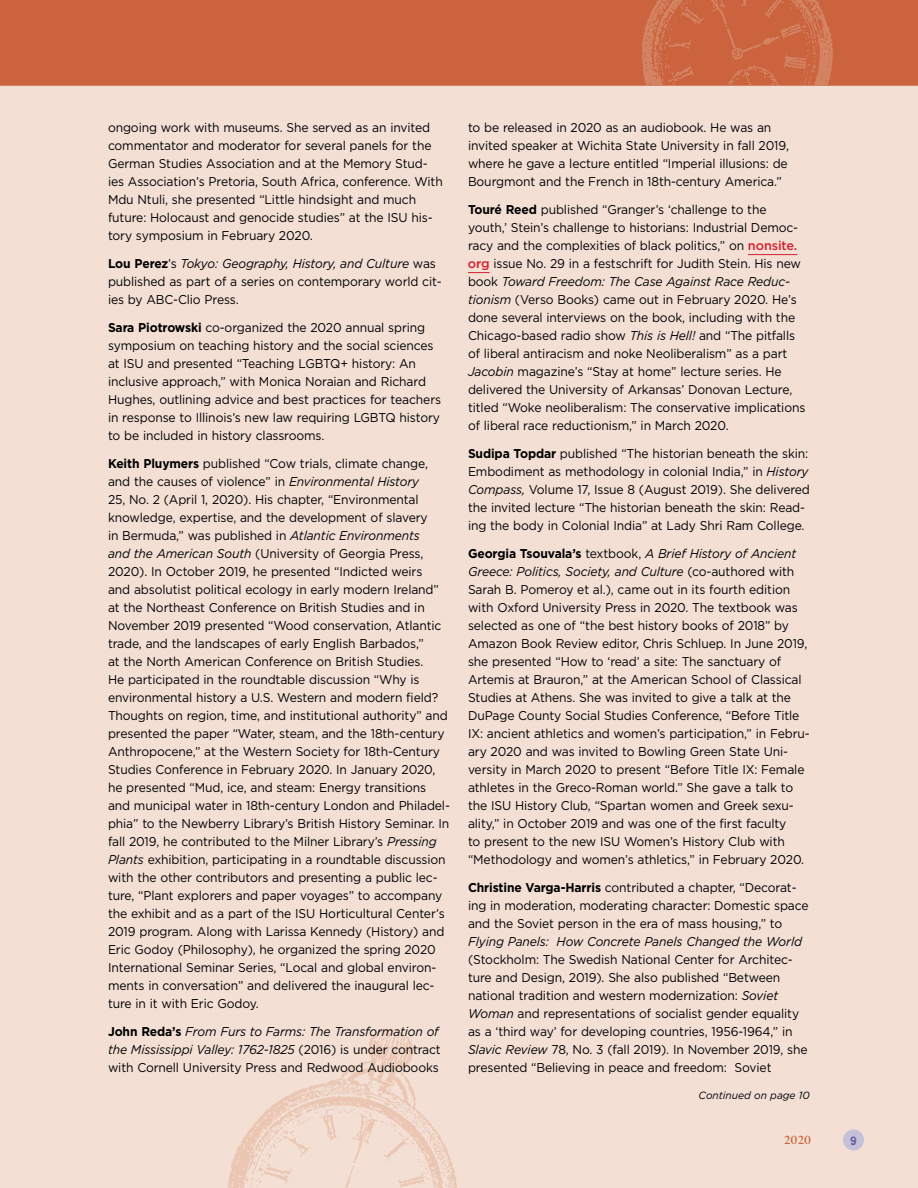
<style>
.page{position:relative;width:918px;height:1188px;background:#fff}
.page>*{position:absolute;margin:0;border:0;box-sizing:border-box;transform-origin:0 0}
.P{font:12.75px/18px "Gotham";letter-spacing:-.01em;color:#000;scale:.95 1}
.t1{font:500 12px "Haarlemmer";color:#ca633e}
.t2{font:700 12px "Gotham";color:#675f9e;scale:.85 1}
.t3{font:italic 10.5px "Gotham";letter-spacing:-.005em;color:#000}
.s1{font-weight:700}
.s2{font-style:italic}
.s3{font-weight:500;color:#d4202d}
</style>
<div class="page">
<div style="left:0;top:36px;width:918px;height:1152px;background:#f3dfd4"></div>
<div style="left:0;top:0;width:918px;height:86px;background:#ca633e"></div>
<img style="left:626px;top:0;width:223px;height:86px">
<img style="left:228px;top:1029px;width:229px;height:159px">
<div style="left:843px;top:1130px;width:21px;height:20px;background:#c6c1da;border-radius:50%"></div>
<hr style="left:748px;top:254px;width:49px;height:1px;background:#d4202d">
<svg style="left:468px;top:272px;width:22px;height:1px"></svg>
<p class="P" style="left:108px;top:118px;width:354px">ongoing work with museums. She served as an invited commentator and moderator for several panels for the German Studies Association and at the Memory Stud&shy;ies Association’s Pretoria, South Africa, conference. With Mdu Ntuli, she presented “Little hindsight and much future: Holocaust and genocide studies” at the ISU his&shy;tory symposium in February 2020.</p>
<p class="P" style="left:108px;top:254px;width:353px"><span class="s1">Lou Perez</span>’s <span class="s2">Tokyo: Geography, History, and Culture</span> was published as part of a series on contemporary world cit&shy;ies by ABC-Clio Press.</p>
<p class="P" style="left:108px;top:318px;width:352px"><span class="s1">Sara Piotrowski</span> co-organized the 2020 annual spring symposium on teaching history and the social sciences at ISU and presented “Teaching LGBTQ+ history: An inclusive approach,” with Monica Noraian and Richard Hughes, outlining advice and best practices for teachers in response to Illinois’s new law requiring LGBTQ history to be included in history classrooms.</p>
<p class="P" style="left:108px;top:454px;width:361px"><span class="s1">Keith Pluymers</span> published “Cow trials, climate change, and the causes of violence” in <span class="s2">Environmental History<br></span>25, No. 2 (April 1, 2020). His chapter, “Environmental knowledge, expertise, and the development of slavery<br>in Bermuda,” was published in <span class="s2">Atlantic Environments<br>and the American South</span> (University of Georgia Press, 2020). In October 2019, he presented “Indicted weirs<br>and absolutist political ecology in early modern Ireland” at the Northeast Conference on British Studies and in November 2019 presented “Wood conservation, Atlantic trade, and the landscapes of early English Barbados,”<br>at the North American Conference on British Studies.<br>He participated in the roundtable discussion “Why is environmental history a U.S. Western and modern field?<br>Thoughts on region, time, and institutional authority” and presented the paper “Water, steam, and the 18th-century Anthropocene,” at the Western Society for 18th-Century Studies Conference in February 2020. In January 2020, he presented “Mud, ice, and steam: Energy transitions and municipal water in 18th-century London and Philadel&shy;phia” to the Newberry Library’s British History Seminar. In fall 2019, he contributed to the Milner Library’s <span class="s2">Pressing Plants</span> exhibition, participating in a roundtable discussion with the other contributors and presenting a public lec&shy;ture, “Plant explorers and paper voyages” to accompany the exhibit and as a part of the ISU Horticultural Center’s 2019 program. Along with Larissa Kennedy (History) and Eric Godoy (Philosophy), he organized the spring 2020<br>International Seminar Series, “Local and global environ&shy;ments in conversation” and delivered the inaugural lec&shy;ture in it with Eric Godoy.</p>
<p class="P" style="left:108px;top:1022px;width:352px"><span class="s1">John Reda’s</span> <span class="s2">From Furs to Farms: The Transformation of the Mississippi Valley: 1762-1825</span> (2016) is under contract with Cornell University Press and Redwood Audiobooks</p>
<p class="P" style="left:468px;top:118px;width:339px">to be released in 2020 as an audiobook. He was an invited speaker at Wichita State University in fall 2019, where he gave a lecture entitled “Imperial illusions: de Bourgmont and the French in 18th-century America.”</p>
<p class="P" style="left:468px;top:200px;width:357px"><span class="s1">Touré Reed</span> published “Granger’s ‘challenge to the youth,’ Stein’s challenge to historians: Industrial Democ&shy;racy and the complexities of black politics,” on <span class="s3">nonsite. org</span> issue No. 29 in a festschrift for Judith Stein. His new book <span class="s2">Toward Freedom: The Case Against Race Reduc&shy;tionism</span> (Verso Books) came out in February 2020. He’s done several interviews on the book, including with the Chicago-based radio show <span class="s2">This is Hell!</span> and “The pitfalls of liberal antiracism and noke Neoliberalism” as a part <span class="s2">Jacobin</span> magazine’s “Stay at home” lecture series. He delivered the University of Arkansas’ Donovan Lecture, titled “Woke neoliberalism: The conservative implications of liberal race reductionism,” in March 2020.</p>
<p class="P" style="left:468px;top:444px;width:361px"><span class="s1">Sudipa Topdar</span> published “The historian beneath the skin:<br>Embodiment as methodology in colonial India,” in <span class="s2">History Compass,</span> Volume 17, Issue 8 (August 2019). She delivered the invited lecture “The historian beneath the skin: Read&shy;ing the body in Colonial India” at Lady Shri Ram College.</p>
<p class="P" style="left:468px;top:544px;width:361px"><span class="s1">Georgia Tsouvala’s</span> textbook, <span class="s2">A Brief History of Ancient Greece: Politics, Society, and Culture</span> (co-authored with Sarah B. Pomeroy et al.), came out in its fourth edition with Oxford University Press in 2020. The textbook was selected as one of “the best history books of 2018” by Amazon Book Review editor, Chris Schluep. In June 2019, she presented “How to ‘read’ a site: The sanctuary of Artemis at Brauron,” at the American School of Classical Studies at Athens. She was invited to give a talk at the DuPage County Social Studies Conference, “Before Title IX: ancient athletics and women’s participation,” in Febru&shy;ary 2020 and was invited to Bowling Green State Uni&shy;versity in March 2020 to present “Before Title IX: Female athletes in the Greco-Roman world.” She gave a talk to the ISU History Club, “Spartan women and Greek sexu&shy;ality,” in October 2019 and was one of the first faculty<br>to present to the new ISU Women’s History Club with “Methodology and women’s athletics,” in February 2020.</p>
<p class="P" style="left:468px;top:878px;width:360px"><span class="s1">Christine Varga-Harris</span> contributed a chapter, “Decorat&shy;ing in moderation, moderating character: Domestic space and the Soviet person in the era of mass housing,” to <span class="s2">Flying Panels: How Concrete Panels Changed the World </span>(Stockholm: The Swedish National Center for Architec&shy;ture and Design, 2019). She also published “Between national tradition and western modernization: <span class="s2">Soviet Woman</span> and representations of socialist gender equality as a ‘third way’ for developing countries, 1956-1964,” in <span class="s2">Slavic Review</span> 78, No. 3 (fall 2019). In November 2019, she presented “Believing in peace and freedom: Soviet</p>
<p class="t3" style="left:699px;top:1089px;width:113px">Continued on page 10</p>
<p class="t1" style="left:784px;top:1132px;width:29px">2020</p>
<p class="t2" style="left:850px;top:1133px;width:9px">9</p>
</div>
